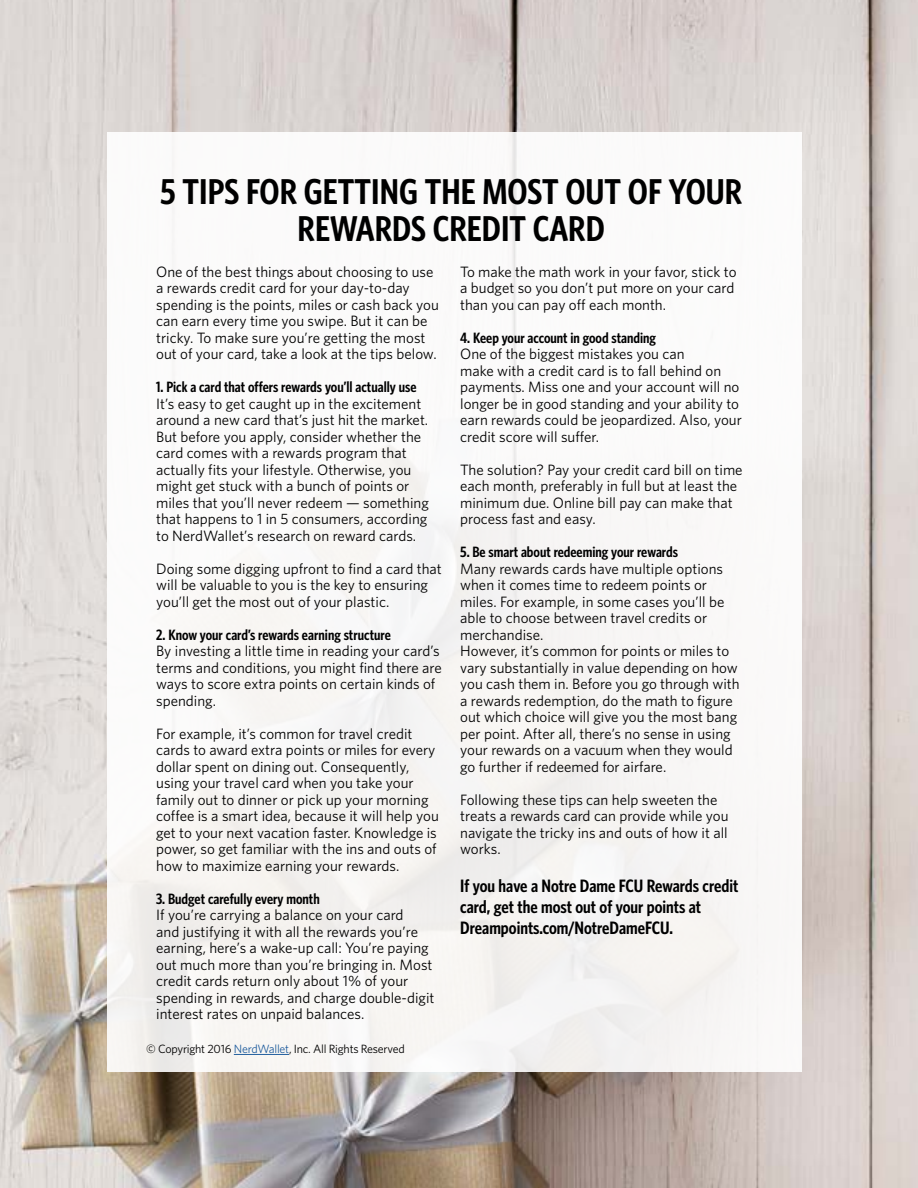
<style>
.page{position:relative;width:918px;height:1188px;background:#fff}
.page>*{position:absolute;margin:0;border:0;box-sizing:border-box;transform-origin:0 0}
.t1{font:600 condensed 36px/37.5px "Whitney HTF";color:#000;text-align:center}
.t2{font:600 condensed 18px/21px "Whitney HTF";color:#000}
.t3{font:15px/16.5px "Whitney HTF";color:#000}
.t4{font:600 condensed 15px "Whitney HTF";color:#000}
.t5{font:12px "Whitney HTF";letter-spacing:-.02em;color:#000}
.s1{color:#215e9e}
</style>
<div class="page">
<img style="left:0;top:0;width:918px;height:1188px">
<div style="left:107px;top:132px;width:695px;height:940px;background:#f9f8f8"></div>
<hr style="left:234px;top:1054px;width:55px;height:1px;background:#215e9e">
<h1 class="t1" style="left:160px;top:172px;width:584px">5 TIPS FOR GETTING THE MOST OUT OF YOUR<br>REWARDS CREDIT CARD</h1>
<p class="t3" style="left:156px;top:263px;width:284px">One of the best things about choosing to use a rewards credit card for your day-to-day spending is the points, miles or cash back you can earn every time you swipe. But it can be tricky. To make sure you’re getting the most out of your card, take a look at the tips below.</p>
<p class="t4" style="left:156px;top:378px;width:262px">1. Pick a card that offers rewards you’ll actually use</p>
<p class="t3" style="left:156px;top:395px;width:274px">It’s easy to get caught up in the excitement around a new card that’s just hit the market.<br>But before you apply, consider whether the card comes with a rewards program that actually fits your lifestyle. Otherwise, you might get stuck with a bunch of points or miles that you’ll never redeem — something that happens to 1 in 5 consumers, according to NerdWallet’s research on reward cards.</p>
<p class="t3" style="left:156px;top:560px;width:287px">Doing some digging upfront to find a card that will be valuable to you is the key to ensuring you’ll get the most out of your plastic.</p>
<p class="t4" style="left:156px;top:626px;width:236px">2. Know your card’s rewards earning structure</p>
<p class="t3" style="left:156px;top:642px;width:287px">By investing a little time in reading your card’s terms and conditions, you might find there are ways to score extra points on certain kinds of spending.</p>
<p class="t3" style="left:156px;top:725px;width:284px">For example, it’s common for travel credit cards to award extra points or miles for every dollar spent on dining out. Consequently, using your travel card when you take your family out to dinner or pick up your morning coffee is a smart idea, because it will help you get to your next vacation faster. Knowledge is power, so get familiar with the ins and outs of how to maximize earning your rewards.</p>
<p class="t4" style="left:156px;top:890px;width:165px">3. Budget carefully every month</p>
<p class="t3" style="left:156px;top:906px;width:280px">If you’re carrying a balance on your card<br>and justifying it with all the rewards you’re earning, here’s a wake-up call: You’re paying out much more than you’re bringing in. Most credit cards return only about 1% of your spending in rewards, and charge double-digit interest rates on unpaid balances.</p>
<p class="t5" style="left:146px;top:1042px;width:260px">© Copyright 2016 <span class="s1">NerdWallet</span>, Inc. All Rights Reserved</p>
<p class="t3" style="left:460px;top:263px;width:278px">To make the math work in your favor, stick to a budget so you don’t put more on your card than you can pay off each month.</p>
<p class="t4" style="left:460px;top:329px;width:197px">4. Keep your account in good standing</p>
<p class="t3" style="left:460px;top:345px;width:283px">One of the biggest mistakes you can<br>make with a credit card is to fall behind on payments. Miss one and your account will no longer be in good standing and your ability to earn rewards could be jeopardized. Also, your credit score will suffer.</p>
<p class="t3" style="left:460px;top:461px;width:284px">The solution? Pay your credit card bill on time each month, preferably in full but at least the minimum due. Online bill pay can make that process fast and easy.</p>
<p class="t4" style="left:460px;top:543px;width:219px">5. Be smart about redeeming your rewards</p>
<p class="t3" style="left:460px;top:560px;width:281px">Many rewards cards have multiple options when it comes time to redeem points or miles. For example, in some cases you’ll be able to choose between travel credits or merchandise.<br>However, it’s common for points or miles to vary substantially in value depending on how you cash them in. Before you go through with a rewards redemption, do the math to figure out which choice will give you the most bang per point. After all, there’s no sense in using your rewards on a vacuum when they would go further if redeemed for airfare.</p>
<p class="t3" style="left:460px;top:791px;width:270px">Following these tips can help sweeten the treats a rewards card can provide while you navigate the tricky ins and outs of how it all works.</p>
<p class="t2" style="left:460px;top:875px;width:280px">If you have a Notre Dame FCU Rewards credit card, get the most out of your points at<br>Dreampoints.com/NotreDameFCU.</p>
</div>
